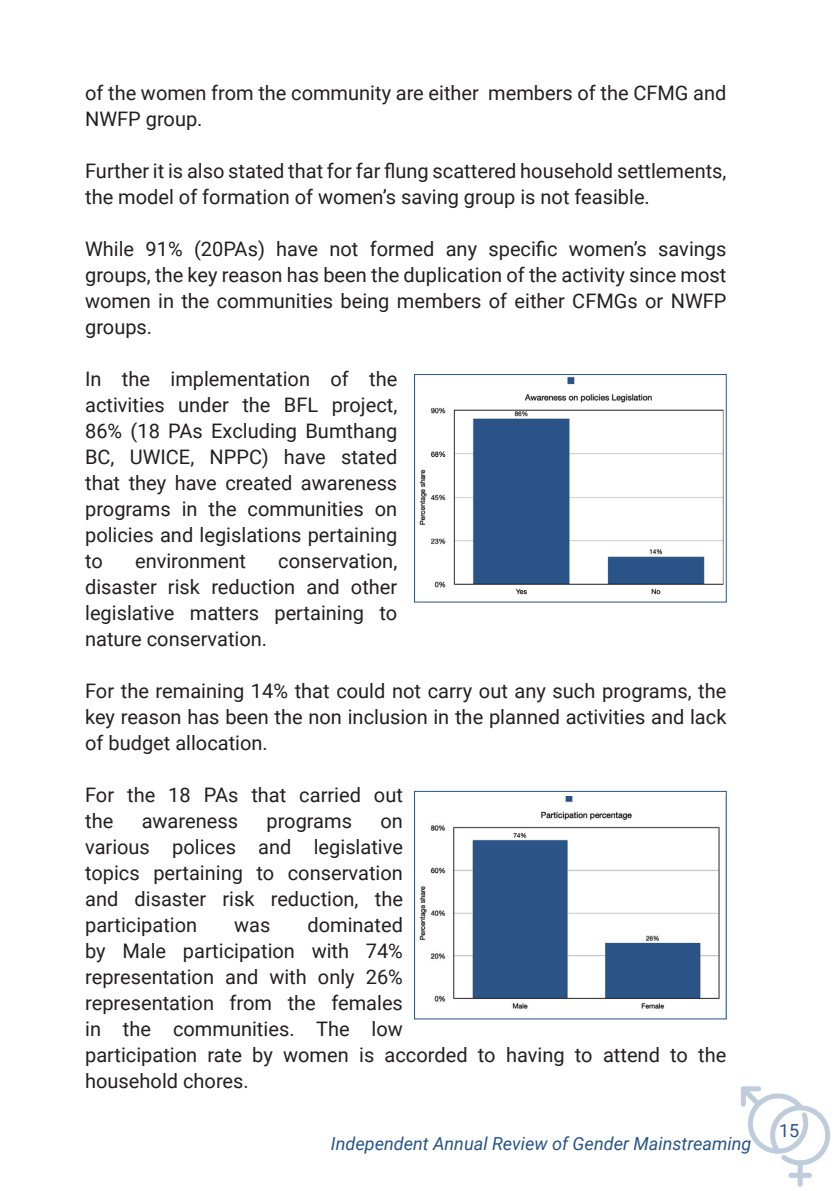
<style>
.page{position:relative;width:840px;height:1191px;background:#fff}
.page>*{position:absolute;margin:0;border:0;box-sizing:border-box;transform-origin:0 0}
.t1{font:20px/26px "Roboto";color:#231f20;text-align:justify}
.t2{font:italic 18px "Roboto";color:#285487}
.t3{font:18px "Roboto";color:#285487}
</style>
<div class="page">
<img style="left:741px;top:1086px;width:89px;height:101px">
<img style="left:419px;top:376px;width:305px;height:219px">
<div style="left:414px;top:374px;width:312px;height:228px;border:1px solid #285487"></div>
<img style="left:419px;top:797px;width:301px;height:212px">
<div style="left:414px;top:791px;width:312px;height:228px;border:1px solid #285487"></div>
<p class="t1" style="left:85px;top:79px;width:642px">of the women from the community are either members of the CFMG and<br>NWFP group.</p>
<p class="t1" style="left:85px;top:157px;width:642px">Further it is also stated that for far flung scattered household settlements, the model of formation of women’s saving group is not feasible.</p>
<p class="t1" style="left:85px;top:235px;width:642px">While 91% (20PAs) have not formed any specific women’s savings groups, the key reason has been the duplication of the activity since most women in the communities being members of either CFMGs or NWFP groups.</p>
<p class="t1" style="left:85px;top:365px;width:313px">In the implementation of the activities under the BFL project, 86% (18 PAs Excluding Bumthang BC, UWICE, NPPC) have stated that they have created awareness programs in the communities on policies and legislations pertaining to</p>
<p class="t1" style="left:85px;top:547px;width:313px;text-indent:193px">conservation, disaster risk reduction and other legislative matters pertaining to nature conservation.</p>
<p class="t1" style="left:85px;top:677px;width:642px">For the remaining 14% that could not carry out any such programs, the key reason has been the non inclusion in the planned activities and lack of budget allocation.</p>
<p class="t1" style="left:85px;top:781px;width:319px">For the 18 PAs that carried out the</p>
<p class="t1" style="left:135px;top:547px;width:112px">environment</p>
<p class="t1" style="left:85px;top:807px;width:319px;text-indent:295px">on various polices and legislative topics pertaining to conservation and disaster risk reduction, the participation</p>
<p class="t1" style="left:142px;top:807px;width:98px">awareness</p>
<p class="t1" style="left:266px;top:807px;width:87px">programs</p>
<p class="t1" style="left:85px;top:911px;width:642px;text-align:left;text-indent:222px">dominated<br>by Male participation with 74%<br>representation and with only 26%<br>representation from the females<br>in the communities. The low<br>participation rate by women is accorded to having to attend to the household chores.</p>
<p class="t1" style="left:234px;top:911px;width:38px">was</p>
<p class="t2" style="left:331px;top:1131px;width:422px">Independent Annual Review of Gender Mainstreaming</p>
<p class="t3" style="left:778px;top:1117px;width:22px">15</p>
</div>
